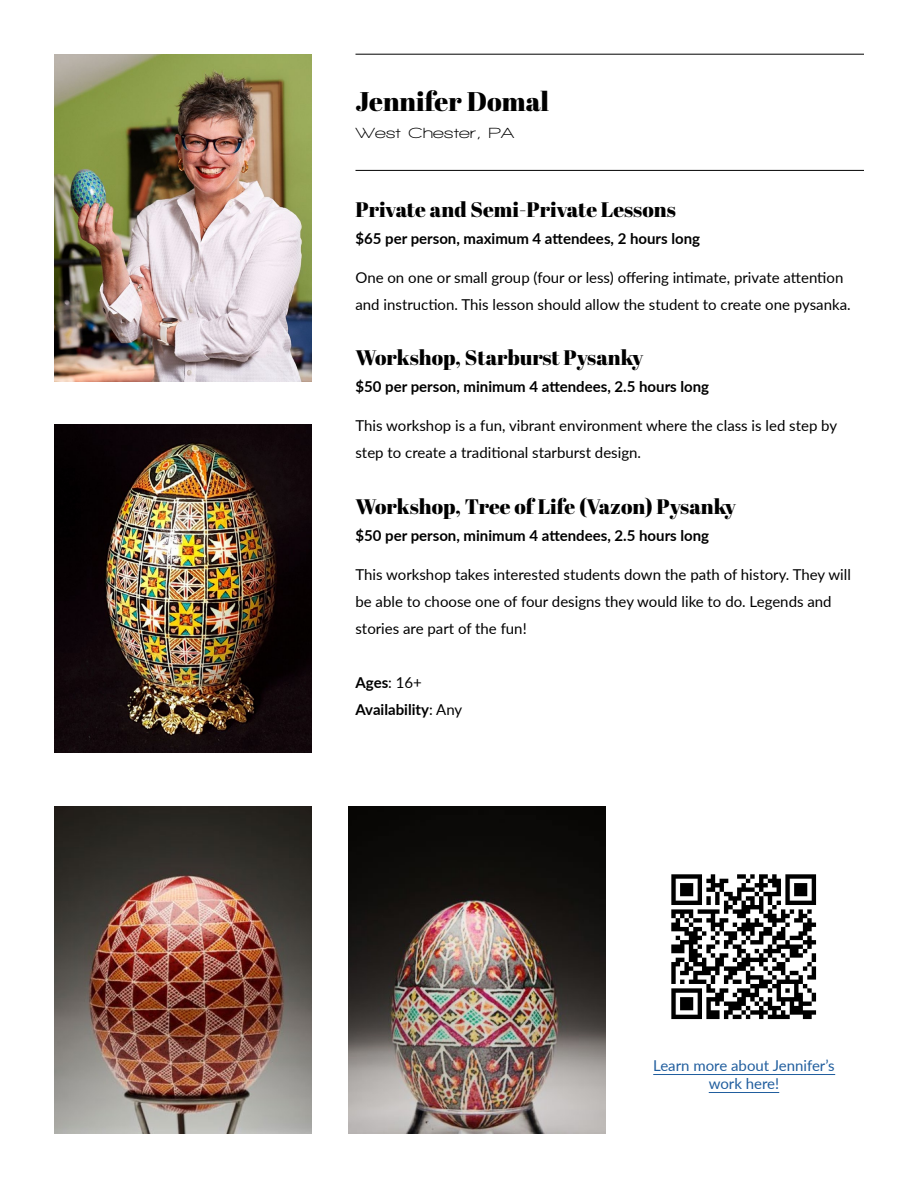
<style>
.page{position:relative;width:918px;height:1188px;background:#fff}
.page>*{position:absolute;margin:0;border:0;box-sizing:border-box;transform-origin:0 0}
.t1{font:27px "Abril Fatface";color:#000}
.t2{font:21px "Abril Fatface";color:#000}
.t3{font:15px/27px "Lato";color:#000}
.t4{font:700 15px/27px "Lato";color:#000}
.t5{font:15px/18px "Lato";color:#215e9e;text-align:center}
.t6{font:700 15px "Walkway Expand";color:#000}
.s1{font-weight:400}
</style>
<div class="page">
<img style="left:54px;top:54px;width:258px;height:328px">
<img style="left:54px;top:424px;width:258px;height:328px">
<img style="left:54px;top:806px;width:258px;height:328px">
<img style="left:348px;top:806px;width:258px;height:328px">
<hr style="left:356px;top:170px;width:508px;height:1px;background:#000">
<hr style="left:356px;top:54px;width:508px;height:1px;background:#000">
<img style="left:671px;top:874px;width:146px;height:146px">
<hr style="left:653px;top:1074px;width:182px;height:1px;background:#215e9e">
<hr style="left:709px;top:1092px;width:70px;height:1px;background:#215e9e">
<h1 class="t1" style="left:356px;top:82px;width:195px">Jennifer Domal</h1>
<p class="t6" style="left:356px;top:125px;width:160px">West Chester, PA</p>
<h2 class="t2" style="left:356px;top:194px;width:322px">Private and Semi-Private Lessons</h2>
<p class="t4" style="left:356px;top:224px;width:346px">$65 per person, maximum 4 attendees, 2 hours long</p>
<p class="t3" style="left:356px;top:263px;width:497px">One on one or small group (four or less) offering intimate, private attention and instruction. This lesson should allow the student to create one pysanka.</p>
<h2 class="t2" style="left:356px;top:343px;width:289px">Workshop, Starburst Pysanky</h2>
<p class="t4" style="left:356px;top:372px;width:355px">$50 per person, minimum 4 attendees, 2.5 hours long</p>
<p class="t3" style="left:356px;top:411px;width:483px">This workshop is a fun, vibrant environment where the class is led step by step to create a traditional starburst design.</p>
<h2 class="t2" style="left:356px;top:492px;width:382px">Workshop, Tree of Life (Vazon) Pysanky</h2>
<p class="t4" style="left:356px;top:522px;width:355px">$50 per person, minimum 4 attendees, 2.5 hours long</p>
<p class="t3" style="left:356px;top:561px;width:497px">This workshop takes interested students down the path of history. They will be able to choose one of four designs they would like to do. Legends and stories are part of the fun!</p>
<p class="t4" style="left:356px;top:669px;width:108px">Ages<span class="s1">: 16+<br></span>Availability<span class="s1">: Any</span></p>
<p class="t5" style="left:653px;top:1056px;width:183px">Learn more about Jennifer’s work here!</p>
</div>
